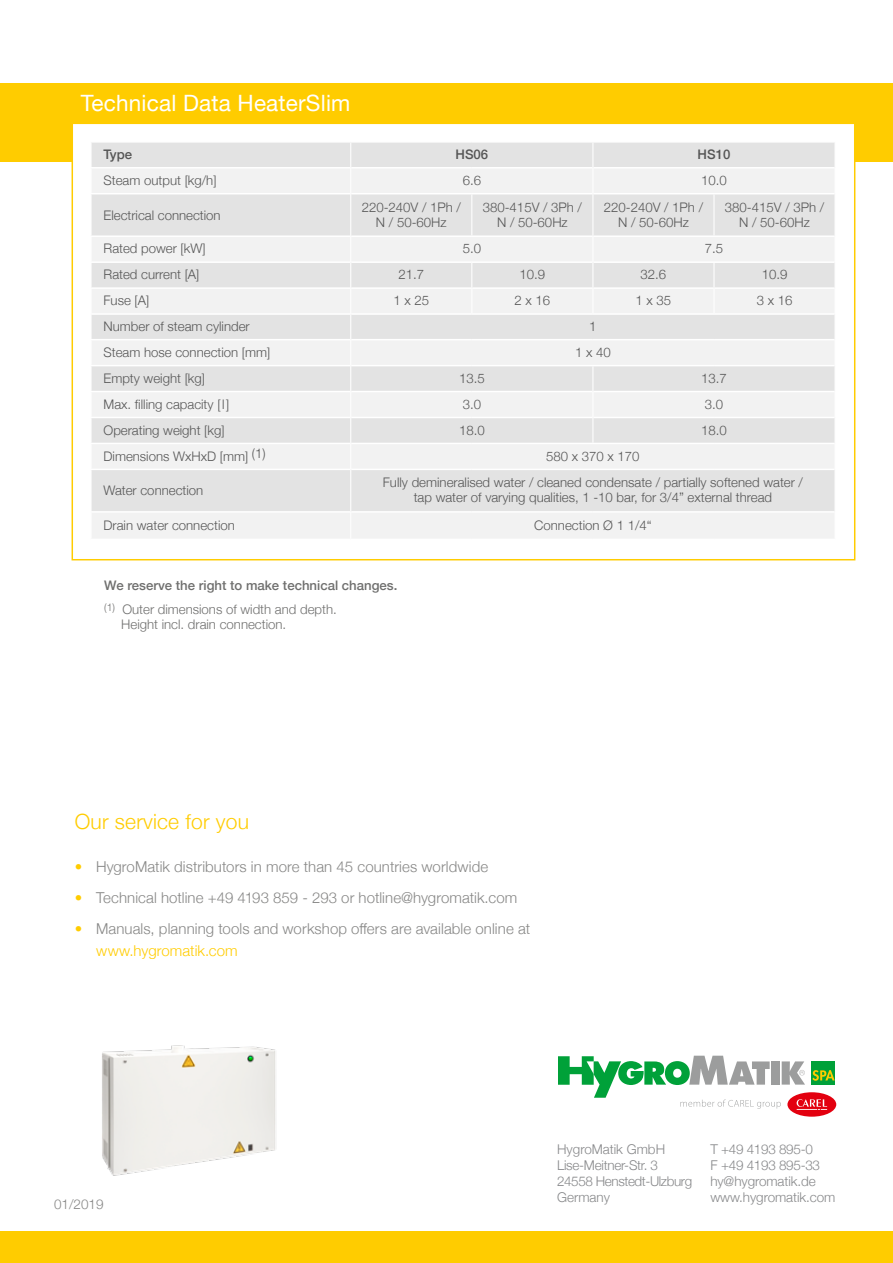
<style>
.page{position:relative;width:893px;height:1263px;background:#fff}
.page>*{position:absolute;margin:0;border:0;box-sizing:border-box;transform-origin:0 0}
.t1{font:22.5px "Helvetica Neue";letter-spacing:.01em;color:#fff}
.t2{font:300 21px "Helvetica Neue";letter-spacing:.01em;color:#fc0}
.t3{font:300 15px/22.5px "Helvetica Neue";letter-spacing:.005em;color:#878786}
.t4{font:300 13.5px/16.2px "Helvetica Neue";letter-spacing:-.02em;color:#87888a}
.t5{font:300 13.5px "Helvetica Neue";color:#878786}
.t6{font:300 13.2px/15px "Helvetica Neue";color:#565656;text-align:center}
.t7{font:500 13.2px/23.5px "Helvetica Neue";color:#6f6f6e}
.t8{font:300 13.2px "Helvetica Neue";color:#6f6f6e}
.t9{font:500 13.2px "Helvetica Neue";color:#565656}
.s1{font-weight:300}
.s2{color:#fc0}
</style>
<div class="page">
<div style="left:0;top:83px;width:893px;height:79px;background:#fc0"></div>
<div style="left:0;top:1231px;width:893px;height:32px;background:#fc0"></div>
<img style="left:102px;top:1045px;width:174px;height:131px">
<div style="left:787px;top:1092px;width:49px;height:25px;background:#e3000f;border-radius:50%"></div>
<svg style="left:558px;top:1056px;width:277px;height:54px"></svg>
<div style="left:72px;top:123px;width:783px;height:437px;background:#fff"></div>
<div style="left:92px;top:143px;width:742px;height:24px;background:#e3e3e3"></div>
<svg style="left:92px;top:169px;width:742px;height:369px;fill:#e9e9e9"></svg>
<hr style="left:90px;top:193px;width:260px;height:1px;background:#fff">
<hr style="left:351px;top:193px;width:121px;height:1px;background:#fff">
<hr style="left:472px;top:193px;width:120px;height:1px;background:#fff">
<hr style="left:593px;top:193px;width:121px;height:1px;background:#fff">
<hr style="left:714px;top:193px;width:120px;height:1px;background:#fff">
<hr style="left:90px;top:235px;width:260px;height:2px;background:#fff">
<hr style="left:351px;top:235px;width:121px;height:2px;background:#fff">
<hr style="left:472px;top:235px;width:120px;height:2px;background:#fff">
<hr style="left:593px;top:235px;width:121px;height:2px;background:#fff">
<hr style="left:714px;top:235px;width:120px;height:2px;background:#fff">
<hr style="left:90px;top:261px;width:260px;height:2px;background:#fff">
<hr style="left:351px;top:261px;width:121px;height:2px;background:#fff">
<hr style="left:472px;top:261px;width:120px;height:2px;background:#fff">
<hr style="left:593px;top:261px;width:121px;height:2px;background:#fff">
<hr style="left:714px;top:261px;width:120px;height:2px;background:#fff">
<hr style="left:90px;top:287px;width:260px;height:2px;background:#fff">
<hr style="left:351px;top:287px;width:120px;height:2px;background:#fff">
<hr style="left:472px;top:287px;width:120px;height:2px;background:#fff">
<hr style="left:593px;top:287px;width:120px;height:2px;background:#fff">
<hr style="left:714px;top:287px;width:120px;height:2px;background:#fff">
<hr style="left:90px;top:313px;width:260px;height:2px;background:#fff">
<hr style="left:351px;top:313px;width:121px;height:2px;background:#fff">
<hr style="left:472px;top:313px;width:121px;height:2px;background:#fff">
<hr style="left:593px;top:313px;width:121px;height:2px;background:#fff">
<hr style="left:714px;top:313px;width:120px;height:2px;background:#fff">
<hr style="left:90px;top:339px;width:260px;height:1px;background:#fff">
<hr style="left:351px;top:339px;width:121px;height:1px;background:#fff">
<hr style="left:472px;top:339px;width:121px;height:1px;background:#fff">
<hr style="left:593px;top:339px;width:121px;height:1px;background:#fff">
<hr style="left:714px;top:339px;width:120px;height:1px;background:#fff">
<hr style="left:90px;top:365px;width:260px;height:1px;background:#fff">
<hr style="left:351px;top:365px;width:121px;height:1px;background:#fff">
<hr style="left:472px;top:365px;width:121px;height:1px;background:#fff">
<hr style="left:593px;top:365px;width:121px;height:1px;background:#fff">
<hr style="left:714px;top:365px;width:120px;height:1px;background:#fff">
<hr style="left:90px;top:391px;width:260px;height:1px;background:#fff">
<hr style="left:351px;top:391px;width:121px;height:1px;background:#fff">
<hr style="left:472px;top:391px;width:120px;height:1px;background:#fff">
<hr style="left:593px;top:391px;width:121px;height:1px;background:#fff">
<hr style="left:714px;top:391px;width:120px;height:1px;background:#fff">
<hr style="left:90px;top:417px;width:260px;height:1px;background:#fff">
<hr style="left:351px;top:417px;width:121px;height:1px;background:#fff">
<hr style="left:472px;top:417px;width:120px;height:1px;background:#fff">
<hr style="left:593px;top:417px;width:121px;height:1px;background:#fff">
<hr style="left:714px;top:417px;width:120px;height:1px;background:#fff">
<hr style="left:90px;top:443px;width:260px;height:1px;background:#fff">
<hr style="left:351px;top:443px;width:121px;height:1px;background:#fff">
<hr style="left:472px;top:443px;width:121px;height:1px;background:#fff">
<hr style="left:593px;top:443px;width:121px;height:1px;background:#fff">
<hr style="left:714px;top:443px;width:120px;height:1px;background:#fff">
<hr style="left:90px;top:469px;width:260px;height:1px;background:#fff">
<hr style="left:351px;top:469px;width:121px;height:1px;background:#fff">
<hr style="left:472px;top:469px;width:121px;height:1px;background:#fff">
<hr style="left:593px;top:469px;width:121px;height:1px;background:#fff">
<hr style="left:714px;top:469px;width:120px;height:1px;background:#fff">
<hr style="left:90px;top:511px;width:260px;height:2px;background:#fff">
<hr style="left:351px;top:511px;width:121px;height:2px;background:#fff">
<hr style="left:472px;top:511px;width:121px;height:2px;background:#fff">
<hr style="left:593px;top:511px;width:121px;height:2px;background:#fff">
<hr style="left:714px;top:511px;width:120px;height:2px;background:#fff">
<svg style="left:350px;top:143px;width:1px;height:51px"></svg>
<svg style="left:592px;top:143px;width:1px;height:51px"></svg>
<hr style="left:350px;top:194px;width:1px;height:42px;background:#fff">
<hr style="left:471px;top:194px;width:1px;height:41px;background:#fff">
<hr style="left:592px;top:194px;width:1px;height:42px;background:#fff">
<hr style="left:713px;top:194px;width:1px;height:41px;background:#fff">
<svg style="left:471px;top:263px;width:1px;height:50px"></svg>
<svg style="left:592px;top:236px;width:1px;height:77px"></svg>
<svg style="left:713px;top:263px;width:1px;height:50px"></svg>
<svg style="left:592px;top:366px;width:1px;height:77px"></svg>
<svg style="left:350px;top:236px;width:1px;height:233px"></svg>
<hr style="left:350px;top:469px;width:1px;height:43px;background:#fff">
<svg style="left:350px;top:512px;width:1px;height:26px"></svg>
<div style="left:72px;top:123px;width:783px;height:437px;border:2px solid #fc0"></div>
<h1 class="t1" style="left:81px;top:86px;width:271px">Technical Data HeaterSlim</h1>
<p class="t9" style="left:104px;top:144px;width:30px">Type</p>
<p class="t9" style="left:455px;top:144px;width:34px">HS06</p>
<p class="t9" style="left:698px;top:144px;width:34px">HS10</p>
<p class="t6" style="left:104px;top:172px;width:114px">Steam output [kg/h]</p>
<p class="t6" style="left:463px;top:172px;width:20px">6.6</p>
<p class="t6" style="left:701px;top:172px;width:27px">10.0</p>
<p class="t6" style="left:104px;top:206px;width:119px">Electrical connection</p>
<p class="t6" style="left:362px;top:199px;width:101px">220-240V / 1Ph /<br>N / 50-60Hz</p>
<p class="t6" style="left:483px;top:199px;width:101px">380-415V / 3Ph /<br>N / 50-60Hz</p>
<p class="t6" style="left:604px;top:199px;width:101px">220-240V / 1Ph /<br>N / 50-60Hz</p>
<p class="t6" style="left:725px;top:199px;width:101px">380-415V / 3Ph /<br>N / 50-60Hz</p>
<p class="t6" style="left:104px;top:240px;width:103px">Rated power [kW]</p>
<p class="t6" style="left:463px;top:240px;width:20px">5.0</p>
<p class="t6" style="left:705px;top:240px;width:20px">7.5</p>
<p class="t6" style="left:104px;top:266px;width:97px">Rated current [A]</p>
<p class="t6" style="left:398px;top:266px;width:27px">21.7</p>
<p class="t6" style="left:520px;top:266px;width:27px">10.9</p>
<p class="t6" style="left:641px;top:266px;width:27px">32.6</p>
<p class="t6" style="left:762px;top:266px;width:27px">10.9</p>
<p class="t6" style="left:104px;top:292px;width:47px">Fuse [A]</p>
<p class="t6" style="left:393px;top:292px;width:37px">1 x 25</p>
<p class="t6" style="left:514px;top:292px;width:37px">2 x 16</p>
<p class="t6" style="left:636px;top:292px;width:37px">1 x 35</p>
<p class="t6" style="left:757px;top:292px;width:37px">3 x 16</p>
<p class="t6" style="left:104px;top:318px;width:148px">Number of steam cylinder</p>
<p class="t6" style="left:589px;top:318px;width:9px">1</p>
<p class="t6" style="left:104px;top:344px;width:168px">Steam hose connection [mm]</p>
<p class="t6" style="left:575px;top:344px;width:37px">1 x 40</p>
<p class="t6" style="left:104px;top:370px;width:103px">Empty weight [kg]</p>
<p class="t6" style="left:459px;top:370px;width:27px">13.5</p>
<p class="t6" style="left:701px;top:370px;width:27px">13.7</p>
<p class="t6" style="left:104px;top:396px;width:127px">Max. filling capacity [ l ]</p>
<p class="t6" style="left:463px;top:396px;width:20px">3.0</p>
<p class="t6" style="left:705px;top:396px;width:20px">3.0</p>
<p class="t6" style="left:104px;top:422px;width:123px">Operating weight [kg]</p>
<p class="t6" style="left:459px;top:422px;width:27px">18.0</p>
<p class="t6" style="left:701px;top:422px;width:27px">18.0</p>
<p class="t6" style="left:104px;top:447px;width:164px">Dimensions WxHxD [mm] (1)</p>
<p class="t6" style="left:546px;top:447px;width:95px">580 x 370 x 170</p>
<p class="t6" style="left:104px;top:482px;width:101px">Water connection</p>
<p class="t6" style="left:383px;top:474px;width:422px">Fully demineralised water / cleaned condensate / partially softened water / tap water of varying qualities, 1 -10 bar, for 3/4” external thread</p>
<p class="t6" style="left:104px;top:517px;width:133px">Drain water connection</p>
<p class="t6" style="left:534px;top:517px;width:119px">Connection Ø 1 1/4“</p>
<p class="t7" style="left:104px;top:573px;width:295px">We reserve the right to make technical changes. <sup>(1)</sup> <span class="s1">Outer dimensions of width and depth.</span></p>
<p class="t8" style="left:121px;top:613px;width:167px">Height incl. drain connection.</p>
<h2 class="t2" style="left:75px;top:805px;width:176px">Our service for you</h2>
<p class="t3" style="left:75px;top:854px;width:415px"><span class="s2">•</span> HygroMatik distributors in more than 45 countries worldwide</p>
<p class="t3" style="left:75px;top:885px;width:444px"><span class="s2">•</span> Technical hotline +49 4193 859 - 293 or hotline@hygromatik.com</p>
<p class="t3" style="left:96px;top:916px;width:436px;text-indent:-21px"><span class="s2">•</span> Manuals, planning tools and workshop offers are available online at <span class="s2">www.hygromatik.com</span></p>
<p class="t5" style="left:54px;top:1193px;width:51px">01/2019</p>
<p class="t4" style="left:557px;top:1140px;width:137px">HygroMatik GmbH<br>Lise-Meitner-Str. 3<br>24558 Henstedt-Ulzburg<br>Germany</p>
<p class="t4" style="left:710px;top:1140px;width:127px">T +49 4193 895-0<br>F +49 4193 895-33 hy@hygromatik.de www.hygromatik.com</p>
</div>
